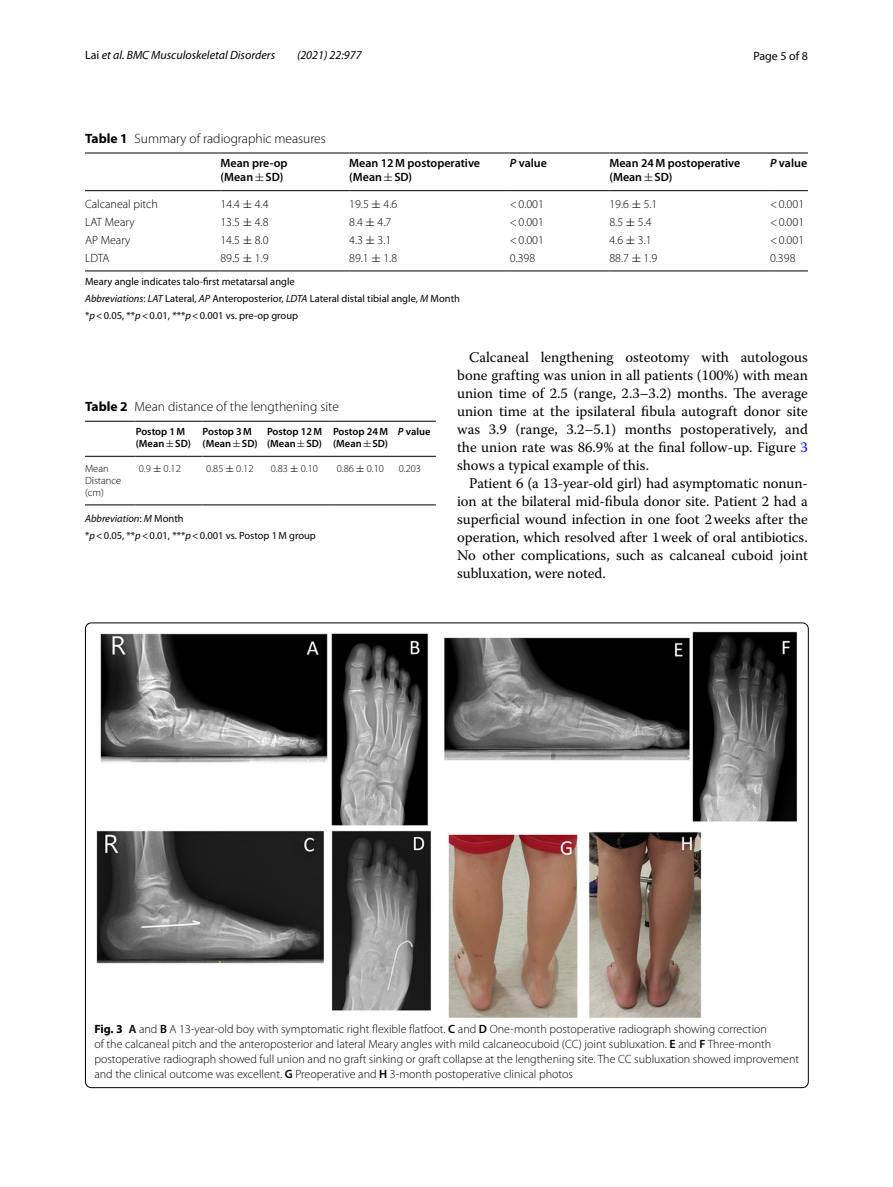
<style>
.page{position:relative;width:893px;height:1187px;background:#fff}
.page>*{position:absolute;margin:0;border:0;box-sizing:border-box;transform-origin:0 0}
.t1{font:14.7px/18px "Warnock Pro";letter-spacing:-.005em;color:#000;text-align:justify}
.t2{font:300 13.5px "Myriad Pro";color:#000}
.t3{font:300 12px/15px "Myriad Pro";color:#000}
.t4{font:600 12px/13.5px "Myriad Pro";color:#000}
.t5{font:italic 12px "Myriad Pro";color:#000}
.t6{font:12px "Myriad Pro";color:#000}
.t7{font:10.5px/17px "Myriad Pro";color:#000}
.t8{font:600 10.5px/12px "Myriad Pro";color:#000}
.t9{font:300 10.5px/12px "Myriad Pro";color:#000}
.s1{font-style:normal}
.s2{font-weight:700}
.s3{font-family:"MTSY";font-weight:400}
.s4{font-style:italic}
.s5{color:#00f}
.s6{font-weight:600}
</style>
<div class="page">
<hr style="left:85px;top:153px;width:135px;height:1px;background:#000">
<hr style="left:85px;top:190px;width:135px;height:1px;background:#000">
<hr style="left:220px;top:153px;width:129px;height:1px;background:#000">
<hr style="left:220px;top:190px;width:129px;height:1px;background:#000">
<hr style="left:349px;top:153px;width:161px;height:1px;background:#000">
<hr style="left:349px;top:190px;width:161px;height:1px;background:#000">
<hr style="left:510px;top:153px;width:99px;height:1px;background:#000">
<hr style="left:510px;top:190px;width:99px;height:1px;background:#000">
<hr style="left:609px;top:153px;width:161px;height:1px;background:#000">
<hr style="left:609px;top:190px;width:161px;height:1px;background:#000">
<hr style="left:770px;top:153px;width:38px;height:1px;background:#000">
<hr style="left:770px;top:190px;width:38px;height:1px;background:#000">
<hr style="left:85px;top:271px;width:135px;height:1px;background:#000">
<hr style="left:220px;top:271px;width:129px;height:1px;background:#000">
<hr style="left:349px;top:271px;width:161px;height:1px;background:#000">
<hr style="left:510px;top:271px;width:99px;height:1px;background:#000">
<hr style="left:609px;top:271px;width:161px;height:1px;background:#000">
<hr style="left:770px;top:271px;width:38px;height:1px;background:#000">
<hr style="left:85px;top:421px;width:51px;height:1px;background:#000">
<hr style="left:85px;top:456px;width:51px;height:1px;background:#000">
<hr style="left:136px;top:421px;width:66px;height:1px;background:#000">
<hr style="left:136px;top:456px;width:66px;height:1px;background:#000">
<hr style="left:202px;top:421px;width:65px;height:1px;background:#000">
<hr style="left:202px;top:456px;width:65px;height:1px;background:#000">
<hr style="left:267px;top:421px;width:66px;height:1px;background:#000">
<hr style="left:267px;top:456px;width:66px;height:1px;background:#000">
<hr style="left:333px;top:421px;width:65px;height:1px;background:#000">
<hr style="left:333px;top:456px;width:65px;height:1px;background:#000">
<hr style="left:398px;top:421px;width:38px;height:1px;background:#000">
<hr style="left:398px;top:456px;width:38px;height:1px;background:#000">
<hr style="left:85px;top:504px;width:51px;height:1px;background:#000">
<hr style="left:136px;top:504px;width:66px;height:1px;background:#000">
<hr style="left:202px;top:504px;width:65px;height:1px;background:#000">
<hr style="left:267px;top:504px;width:66px;height:1px;background:#000">
<hr style="left:333px;top:504px;width:65px;height:1px;background:#000">
<hr style="left:398px;top:504px;width:38px;height:1px;background:#000">
<img style="left:97px;top:632px;width:700px;height:385px">
<p class="t5" style="left:85px;top:48px;width:192px"><span class="s1">Lai</span> et al. BMC Musculoskeletal Disorders</p>
<p class="t5" style="left:297px;top:48px;width:66px">(2021) 22:977</p>
<p class="t6" style="left:753px;top:48px;width:56px">Page 5 of 8</p>
<p class="t2" style="left:85px;top:131px;width:242px"><span class="s2">Table 1</span> Summary of radiographic measures</p>
<p class="t4" style="left:220px;top:156px;width:69px">Mean pre-op (Mean<span class="s3">±</span>SD)</p>
<p class="t4" style="left:349px;top:156px;width:132px">Mean 12M postoperative (Mean<span class="s3">±</span>SD)</p>
<p class="t4" style="left:510px;top:156px;width:39px"><span class="s4">P</span> value</p>
<p class="t4" style="left:609px;top:156px;width:132px">Mean 24M postoperative (Mean<span class="s3">±</span>SD)</p>
<p class="t4" style="left:770px;top:156px;width:39px"><span class="s4">P</span> value</p>
<p class="t3" style="left:85px;top:196px;width:75px">Calcaneal pitch</p>
<p class="t3" style="left:220px;top:196px;width:50px">14.4 <span class="s3">±</span> 4.4</p>
<p class="t3" style="left:349px;top:196px;width:50px">19.5 <span class="s3">±</span> 4.6</p>
<p class="t3" style="left:510px;top:196px;width:36px">&lt;0.001</p>
<p class="t3" style="left:609px;top:196px;width:50px">19.6 <span class="s3">±</span> 5.1</p>
<p class="t3" style="left:770px;top:196px;width:36px">&lt;0.001</p>
<p class="t3" style="left:85px;top:215px;width:51px">LAT Meary</p>
<p class="t3" style="left:220px;top:215px;width:50px">13.5 <span class="s3">±</span> 4.8</p>
<p class="t3" style="left:349px;top:215px;width:44px">8.4 <span class="s3">±</span> 4.7</p>
<p class="t3" style="left:510px;top:215px;width:36px">&lt;0.001</p>
<p class="t3" style="left:609px;top:215px;width:44px">8.5 <span class="s3">±</span> 5.4</p>
<p class="t3" style="left:770px;top:215px;width:36px">&lt;0.001</p>
<p class="t3" style="left:85px;top:233px;width:47px">AP Meary</p>
<p class="t3" style="left:220px;top:233px;width:50px">14.5 <span class="s3">±</span> 8.0</p>
<p class="t3" style="left:349px;top:233px;width:44px">4.3 <span class="s3">±</span> 3.1</p>
<p class="t3" style="left:510px;top:233px;width:36px">&lt;0.001</p>
<p class="t3" style="left:609px;top:233px;width:44px">4.6 <span class="s3">±</span> 3.1</p>
<p class="t3" style="left:770px;top:233px;width:36px">&lt;0.001</p>
<p class="t3" style="left:85px;top:251px;width:26px">LDTA</p>
<p class="t3" style="left:220px;top:251px;width:50px">89.5 <span class="s3">±</span> 1.9</p>
<p class="t3" style="left:349px;top:251px;width:50px">89.1 <span class="s3">±</span> 1.8</p>
<p class="t3" style="left:510px;top:251px;width:27px">0.398</p>
<p class="t3" style="left:609px;top:251px;width:50px">88.7 <span class="s3">±</span> 1.9</p>
<p class="t3" style="left:770px;top:251px;width:27px">0.398</p>
<p class="t7" style="left:85px;top:273px;width:376px">Meary angle indicates talo-first metatarsal angle<br><span class="s4">Abbreviations</span>: <span class="s4">LAT</span> Lateral, <span class="s4">AP</span> Anteroposterior, <span class="s4">LDTA</span> Lateral distal tibial angle, <span class="s4">M</span> Month *<span class="s4">p</span>&lt;0.05, **<span class="s4">p</span>&lt;0.01, ***<span class="s4">p</span>&lt;0.001 vs. pre-op group</p>
<p class="t2" style="left:85px;top:399px;width:255px"><span class="s2">Table 2</span> Mean distance of the lengthening site</p>
<p class="t8" style="left:136px;top:424px;width:57px">Postop 1M (Mean<span class="s3">±</span>SD)</p>
<p class="t8" style="left:202px;top:424px;width:57px">Postop 3M (Mean<span class="s3">±</span>SD)</p>
<p class="t8" style="left:267px;top:424px;width:57px">Postop 12M (Mean<span class="s3">±</span>SD)</p>
<p class="t8" style="left:333px;top:424px;width:57px">Postop 24M (Mean<span class="s3">±</span>SD)</p>
<p class="t8" style="left:398px;top:424px;width:34px"><span class="s4">P</span> value</p>
<p class="t9" style="left:85px;top:463px;width:38px">Mean<br>Distance (cm)</p>
<p class="t9" style="left:139px;top:463px;width:44px">0.9 <span class="s3">±</span> 0.12</p>
<p class="t9" style="left:206px;top:463px;width:49px">0.85 <span class="s3">±</span> 0.12</p>
<p class="t9" style="left:271px;top:463px;width:49px">0.83 <span class="s3">±</span> 0.10</p>
<p class="t9" style="left:337px;top:463px;width:49px">0.86 <span class="s3">±</span> 0.10</p>
<p class="t9" style="left:399px;top:463px;width:24px">0.203</p>
<p class="t7" style="left:85px;top:509px;width:232px"><span class="s4">Abbreviation</span>: <span class="s4">M</span> Month<br>*<span class="s4">p</span>&lt;0.05, **<span class="s4">p</span>&lt;0.01, ***<span class="s4">p</span>&lt;0.001 vs. Postop 1M group</p>
<p class="t1" style="left:457px;top:347px;width:352px;text-indent:12px">Calcaneal lengthening osteotomy with autologous bone grafting was union in all patients (100%) with mean union time of 2.5 (range, 2.3–3.2) months. The average union time at the ipsilateral fibula autograft donor site was 3.9 (range, 3.2–5.1) months postoperatively, and the union rate was 86.9% at the final follow-up. Figure <span class="s5">3 </span>shows a typical example of this.</p>
<p class="t1" style="left:457px;top:473px;width:352px;text-indent:12px">Patient 6 (a 13-year-old girl) had asymptomatic nonun&shy;ion at the bilateral mid-fibula donor site. Patient 2 had a superficial wound infection in one foot 2weeks after the operation, which resolved after 1week of oral antibiotics.<br>No other complications, such as calcaneal cuboid joint subluxation, were noted.</p>
<p class="t3" style="left:94px;top:1021px;width:706px"><span class="s2">Fig. 3</span> <span class="s6">A</span> and <span class="s6">B</span> A 13-year-old boy with symptomatic right flexible flatfoot. <span class="s6">C</span> and <span class="s6">D</span> One-month postoperative radiograph showing correction<br>of the calcaneal pitch and the anteroposterior and lateral Meary angles with mild calcaneocuboid (CC) joint subluxation. <span class="s6">E</span> and <span class="s6">F</span> Three-month postoperative radiograph showed full union and no graft sinking or graft collapse at the lengthening site. The CC subluxation showed improvement and the clinical outcome was excellent. <span class="s6">G</span> Preoperative and <span class="s6">H</span> 3-month postoperative clinical photos</p>
</div>
